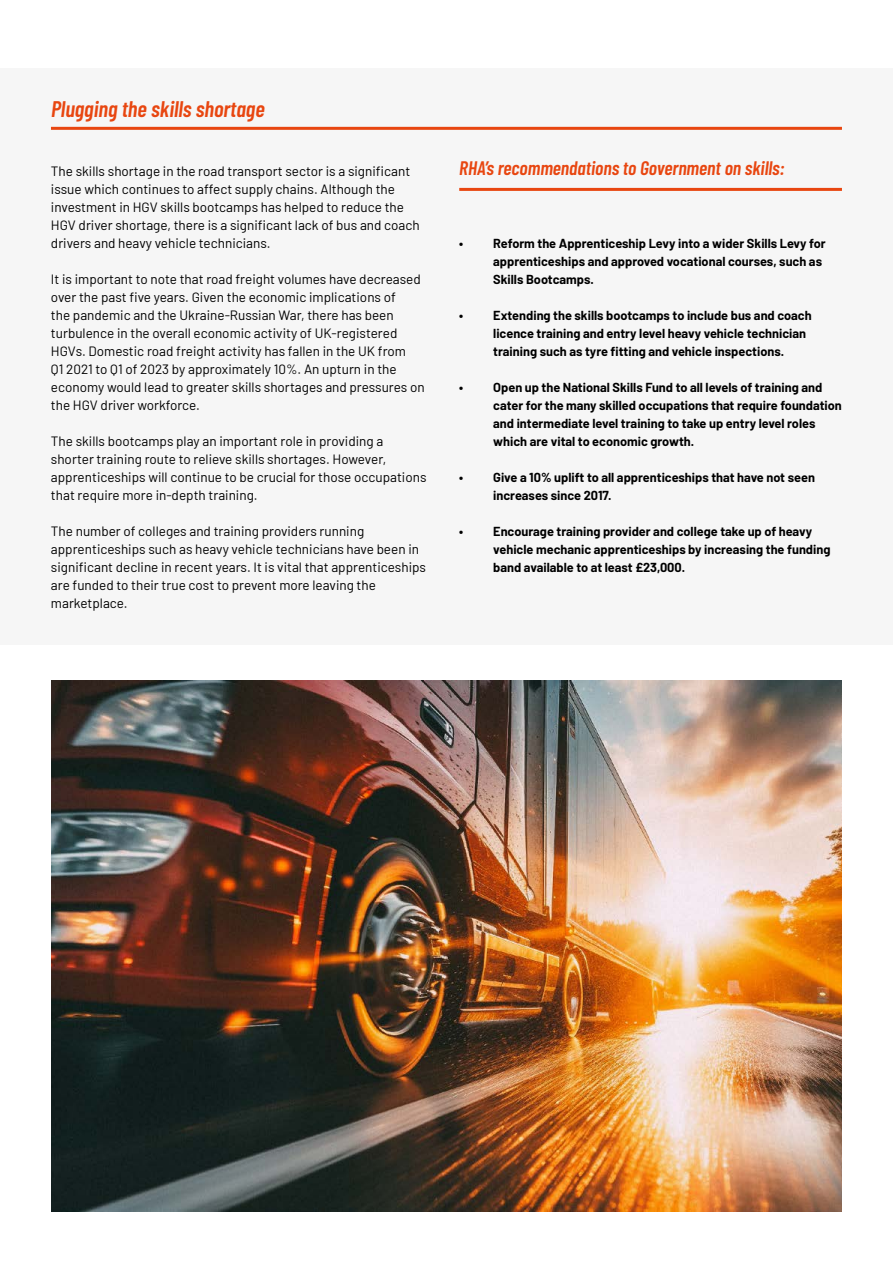
<style>
.page{position:relative;width:893px;height:1263px;background:#fff}
.page>*{position:absolute;margin:0;border:0;box-sizing:border-box;transform-origin:0 0}
.t1{font:italic 600 22.5px "Barlow Condensed";color:#e84610}
.t2{font:italic 600 19.5px "Barlow Condensed";color:#e84610}
.t3{font:13.5px/18px "Barlow";color:#000}
.t4{font:700 12.75px/18px "Barlow";color:#000}
</style>
<div class="page">
<div style="left:0;top:68px;width:893px;height:576px;background:#f6f6f6"></div>
<hr style="left:51px;top:127px;width:791px;height:3px;background:#e84610">
<hr style="left:459px;top:188px;width:383px;height:3px;background:#e84610">
<img style="left:51px;top:680px;width:791px;height:532px">
<h1 class="t1" style="left:51px;top:93px;width:215px">Plugging the skills shortage</h1>
<p class="t3" style="left:51px;top:161px;width:370px">The skills shortage in the road transport sector is a significant issue which continues to affect supply chains. Although the investment in HGV skills bootcamps has helped to reduce the HGV driver shortage, there is a significant lack of bus and coach drivers and heavy vehicle technicians.</p>
<p class="t3" style="left:51px;top:269px;width:375px">It is important to note that road freight volumes have decreased over the past five years. Given the economic implications of<br>the pandemic and the Ukraine-Russian War, there has been turbulence in the overall economic activity of UK-registered HGVs. Domestic road freight activity has fallen in the UK from<br>Q1 2021 to Q1 of 2023 by approximately 10%. An upturn in the economy would lead to greater skills shortages and pressures on the HGV driver workforce.</p>
<p class="t3" style="left:51px;top:431px;width:377px">The skills bootcamps play an important role in providing a shorter training route to relieve skills shortages. However, apprenticeships will continue to be crucial for those occupations that require more in-depth training.</p>
<p class="t3" style="left:51px;top:521px;width:377px">The number of colleges and training providers running apprenticeships such as heavy vehicle technicians have been in significant decline in recent years. It is vital that apprenticeships are funded to their true cost to prevent more leaving the marketplace.</p>
<h2 class="t2" style="left:459px;top:154px;width:327px">RHA’s recommendations to Government on skills:</h2>
<p class="t4" style="left:493px;top:233px;width:334px;text-indent:-34px">• Reform the Apprenticeship Levy into a wider Skills Levy for apprenticeships and approved vocational courses, such as<br>Skills Bootcamps.</p>
<p class="t4" style="left:493px;top:305px;width:320px;text-indent:-34px">• Extending the skills bootcamps to include bus and coach licence training and entry level heavy vehicle technician training such as tyre fitting and vehicle inspections.</p>
<p class="t4" style="left:493px;top:377px;width:350px;text-indent:-34px">• Open up the National Skills Fund to all levels of training and cater for the many skilled occupations that require foundation and intermediate level training to take up entry level roles which are vital to economic growth.</p>
<p class="t4" style="left:493px;top:467px;width:323px;text-indent:-34px">• Give a 10% uplift to all apprenticeships that have not seen increases since 2017.</p>
<p class="t4" style="left:493px;top:522px;width:339px;text-indent:-34px">• Encourage training provider and college take up of heavy vehicle mechanic apprenticeships by increasing the funding band available to at least £23,000.</p>
</div>
